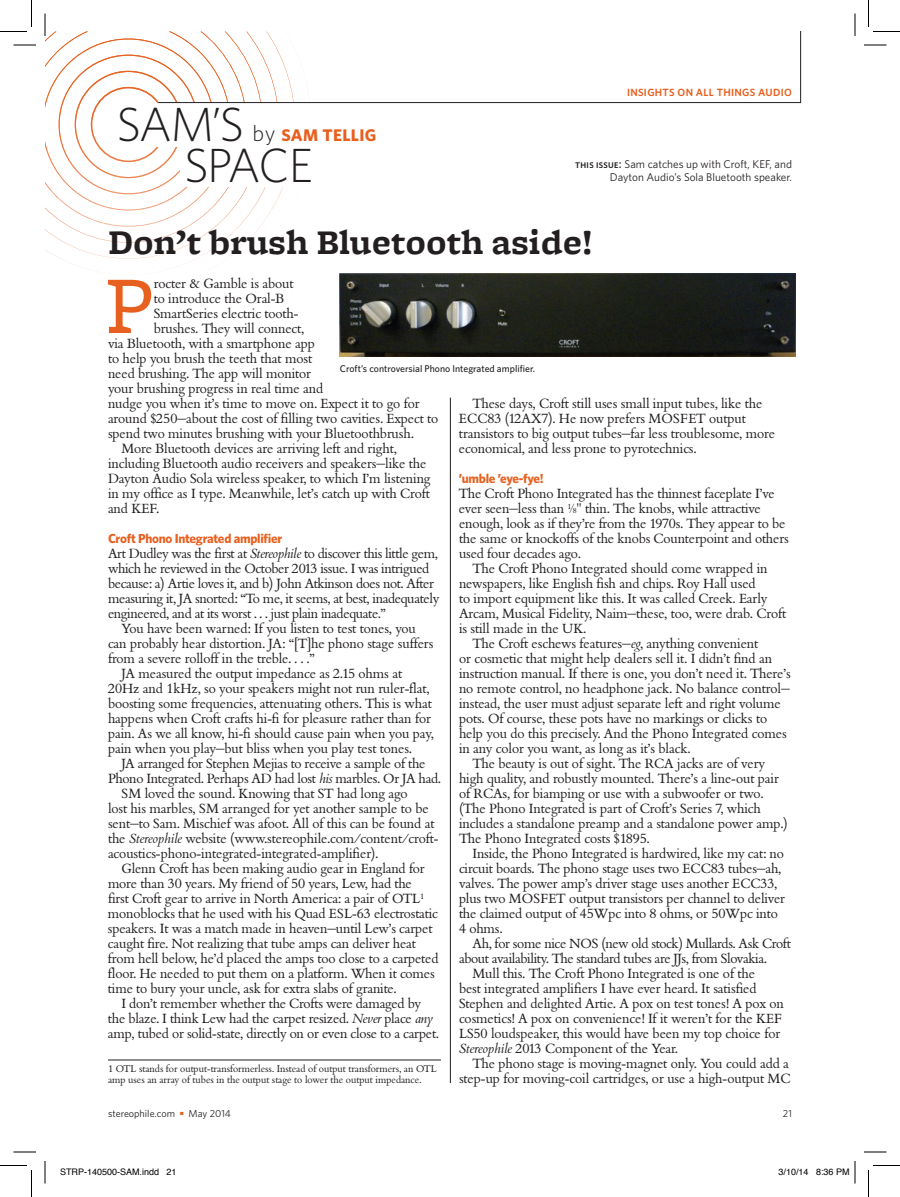
<style>
.page{position:relative;width:900px;height:1197px;background:#fff}
.page>*{position:absolute;margin:0;border:0;box-sizing:border-box;transform-origin:0 0}
.DEPT_BODY_DROP{font:85.05px "Freight Micro";color:#e7601f}
.DEPT_SECTHEAD1{font:300 48px/40.5px "Whitney";letter-spacing:-.04em;color:#231f20}
.DEPT_HEAD1{font:700 36px "Freight Micro";color:#231f20}
.DEPT_BYLINE{font:16.8px "Whitney Bold SC";letter-spacing:.02em;color:#e7601f}
.DEPT_BODY{font:13.05px/15px "Bembo BQ";letter-spacing:-.005em;color:#231f20}
.DEPT_BODY_FIRST{font:13.05px/15px "Bembo BQ";letter-spacing:-.025em;color:#231f20}
.DEPT_BODY_DROP-2{font:13.05px "Bembo BQ";letter-spacing:-.005em;color:#231f20}
.DEPT_BODY-2{font:13.05px/15px "Bembo BQ";letter-spacing:-.025em;color:#231f20}
.DEPT_SUBHEAD1{font:700 13.05px "Whitney";letter-spacing:-.02em;color:#e7601f}
.DEPT_DECK1{font:11.25px/12.8px "Whitney";color:#231f20;text-align:right}
.DEPT_SECTTAGLINE{font:600 10.5px "Whitney";letter-spacing:.03em;color:#e7601f}
.FOLIO{font:10.2px "Whitney";color:#231f20}
.PHOTO_CAPTION{font:500 9.75px "Whitney";color:#231f20}
.FOOTNOTE{font:9.45px/10.5px "Bembo BQ";color:#231f20}
.t1{font:9px "Helvetica";color:#000}
.s1{font-family:"Whitney";font-weight:300;font-size:22.5px;color:#231f20}
.s2{font-weight:600;font-size:8.25px}
.s3{font-family:"Whitney Medium SC";font-size:12px}
.s4{font-style:italic}
.s5{font-size:7.2px}
.s6{color:#e7601f}
</style>
<div class="page">
<img style="left:340px;top:273px;width:456px;height:84px">
<hr style="left:450px;top:398px;width:1px;height:685px;background:#231f20">
<svg style="left:45px;top:243px;width:200px;height:16px"></svg>
<svg style="left:354px;top:32px;width:447px;height:71px"></svg>
<hr style="left:108px;top:1060px;width:333px;height:1px;background:#231f20">
<svg style="left:14px;top:45px;width:22px;height:1px"></svg>
<svg style="left:864px;top:45px;width:22px;height:1px"></svg>
<svg style="left:14px;top:1152px;width:22px;height:1px"></svg>
<svg style="left:864px;top:1152px;width:22px;height:1px"></svg>
<svg style="left:45px;top:14px;width:309px;height:229px"></svg>
<svg style="left:45px;top:1161px;width:1px;height:23px"></svg>
<svg style="left:855px;top:14px;width:1px;height:22px"></svg>
<svg style="left:0;top:0;width:32px;height:32px"></svg>
<svg style="left:0;top:1165px;width:32px;height:32px"></svg>
<svg style="left:868px;top:0;width:32px;height:32px"></svg>
<svg style="left:868px;top:1165px;width:32px;height:32px"></svg>
<svg style="left:854px;top:1161px;width:2px;height:23px"></svg>
<p class="DEPT_SECTHEAD1" style="left:184px;top:103px;width:130px;text-indent:-68px">SAM’S<br>SPACE</p>
<p class="DEPT_BYLINE" style="left:252px;top:125px;width:126px"><span class="s1">by</span> SAM TELLIG</p>
<p class="DEPT_SECTTAGLINE" style="left:627px;top:86px;width:166px">INSIGHTS ON ALL THINGS AUDIO</p>
<p class="DEPT_DECK1" style="left:575px;top:158px;width:218px"><span class="s2">THIS ISSUE</span><span class="s3">:</span> Sam catches up with Croft, KEF, and<br>Dayton Audio’s Sola Bluetooth speaker.</p>
<p class="DEPT_HEAD1" style="left:108px;top:223px;width:486px">Don’t brush Bluetooth aside!</p>
<p class="DEPT_BODY_DROP" style="left:105px;top:259px;width:50px">P</p>
<p class="DEPT_BODY_DROP-2" style="left:154px;top:276px;width:141px">rocter &amp; Gamble is about</p>
<p class="DEPT_BODY_DROP-2" style="left:154px;top:291px;width:132px">to introduce the Oral-B</p>
<p class="DEPT_BODY_DROP-2" style="left:154px;top:306px;width:146px">SmartSeries electric tooth-</p>
<p class="DEPT_BODY_DROP-2" style="left:154px;top:321px;width:152px">brushes. They will connect,</p>
<p class="DEPT_BODY_DROP-2" style="left:108px;top:336px;width:208px">via Bluetooth, with a smartphone app</p>
<p class="DEPT_BODY_DROP-2" style="left:108px;top:351px;width:206px">to help you brush the teeth that most</p>
<p class="DEPT_BODY_DROP-2" style="left:108px;top:366px;width:205px">need brushing. The app will monitor</p>
<p class="DEPT_BODY_DROP-2" style="left:108px;top:381px;width:217px">your brushing progress in real time and</p>
<p class="DEPT_BODY_DROP-2" style="left:108px;top:396px;width:313px">nudge you when it’s time to move on. Expect it to go for</p>
<p class="DEPT_BODY_DROP-2" style="left:108px;top:411px;width:332px">around $250—about the cost of filling two cavities. Expect to</p>
<p class="DEPT_BODY_DROP-2" style="left:108px;top:426px;width:307px">spend two minutes brushing with your Bluetoothbrush.</p>
<p class="DEPT_BODY" style="left:108px;top:441px;width:324px;text-indent:14px">More Bluetooth devices are arriving left and right, including Bluetooth audio receivers and speakers—like the Dayton Audio Sola wireless speaker, to which I’m listening in my office as I type. Meanwhile, let’s catch up with Croft and KEF.</p>
<p class="DEPT_SUBHEAD1" style="left:108px;top:530px;width:176px">Croft Phono Integrated amplifier</p>
<p class="DEPT_BODY_FIRST" style="left:108px;top:546px;width:333px">Art Dudley was the first at <span class="s4">Stereophile</span> to discover this little gem, which he reviewed in the October 2013 issue. I was intrigued because: a) Artie loves it, and b) John Atkinson does not. After measuring it, JA snorted: “To me, it seems, at best, inadequately engineered, and at its worst . . . just plain inadequate.”</p>
<p class="DEPT_BODY" style="left:108px;top:621px;width:327px;text-indent:14px">You have been warned: If you listen to test tones, you can probably hear distortion. JA: “[T]he phono stage suffers from a severe rolloff in the treble. . . .”</p>
<p class="DEPT_BODY" style="left:108px;top:666px;width:327px;text-indent:14px">JA measured the output impedance as 2.15 ohms at 20Hz and 1kHz, so your speakers might not run ruler-flat, boosting some frequencies, attenuating others. This is what happens when Croft crafts hi-fi for pleasure rather than for pain. As we all know, hi-fi should cause pain when you pay, pain when you play—but bliss when you play test tones.</p>
<p class="DEPT_BODY" style="left:108px;top:756px;width:334px;text-align:center">JA arranged for Stephen Mejias to receive a sample of the<br>Phono Integrated. Perhaps AD had lost <span class="s4">his</span> marbles. Or JA had.</p>
<p class="DEPT_BODY" style="left:108px;top:786px;width:332px;text-indent:14px">SM loved the sound. Knowing that ST had long ago<br>lost his marbles, SM arranged for yet another sample to be sent—to Sam. Mischief was afoot. All of this can be found at the <span class="s4">Stereophile</span> website (www.stereophile.com/content/croft&shy;acoustics-phono-integrated-integrated-amplifier).</p>
<p class="DEPT_BODY" style="left:108px;top:861px;width:332px;text-indent:14px">Glenn Croft has been making audio gear in England for more than 30 years. My friend of 50 years, Lew, had the<br>first Croft gear to arrive in North America: a pair of OTL<sup>1 </sup>monoblocks that he used with his Quad ESL-63 electrostatic speakers. It was a match made in heaven—until Lew’s carpet caught fire. Not realizing that tube amps can deliver heat from hell below, he’d placed the amps too close to a carpeted floor. He needed to put them on a platform. When it comes time to bury your uncle, ask for extra slabs of granite.</p>
<p class="DEPT_BODY" style="left:108px;top:996px;width:332px;text-align:center">I don’t remember whether the Crofts were damaged by<br>the blaze. I think Lew had the carpet resized. <span class="s4">Never</span> place <span class="s4">any </span>amp, tubed or solid-state, directly on or even close to a carpet.</p>
<p class="PHOTO_CAPTION" style="left:340px;top:363px;width:197px">Croft’s controversial Phono Integrated amplifier.</p>
<p class="DEPT_BODY" style="left:459px;top:396px;width:318px;text-indent:14px">These days, Croft still uses small input tubes, like the ECC83 (12AX7). He now prefers MOSFET output transistors to big output tubes—far less troublesome, more economical, and less prone to pyrotechnics.</p>
<p class="DEPT_SUBHEAD1" style="left:459px;top:470px;width:86px">’umble ’eye-fye!</p>
<p class="DEPT_BODY_FIRST" style="left:459px;top:486px;width:331px">The Croft Phono Integrated has the thinnest faceplate I’ve ever seen—less than <sup>1</sup>⁄<span class="s5">8</span>" thin. The knobs, while attractive enough, look as if they’re from the 1970s. They appear to be the same or knockoffs of the knobs Counterpoint and others used four decades ago.</p>
<p class="DEPT_BODY" style="left:459px;top:561px;width:329px;text-indent:14px">The Croft Phono Integrated should come wrapped in newspapers, like English fish and chips. Roy Hall used<br>to import equipment like this. It was called Creek. Early Arcam, Musical Fidelity, Naim—these, too, were drab. Croft is still made in the UK.</p>
<p class="DEPT_BODY" style="left:459px;top:636px;width:333px;text-indent:14px">The Croft eschews features—<span class="s4">eg</span>, anything convenient<br>or cosmetic that might help dealers sell it. I didn’t find an instruction manual. If there is one, you don’t need it. There’s no remote control, no headphone jack. No balance control— instead, the user must adjust separate left and right volume pots. Of course, these pots have no markings or clicks to help you do this precisely. And the Phono Integrated comes in any color you want, as long as it’s black.</p>
<p class="DEPT_BODY" style="left:459px;top:756px;width:330px;text-indent:14px">The beauty is out of sight. The RCA jacks are of very high quality, and robustly mounted. There’s a line-out pair of RCAs, for biamping or use with a subwoofer or two. (The Phono Integrated is part of Croft’s Series 7, which includes a standalone preamp and a standalone power amp.)<br>The Phono Integrated costs $1895.</p>
<p class="DEPT_BODY" style="left:459px;top:846px;width:328px;text-indent:14px">Inside, the Phono Integrated is hardwired, like my cat: no circuit boards. The phono stage uses two ECC83 tubes—ah, valves. The power amp’s driver stage uses another ECC33, plus two MOSFET output transistors per channel to deliver the claimed output of 45Wpc into 8 ohms, or 50Wpc into 4 ohms.</p>
<p class="DEPT_BODY-2" style="left:459px;top:936px;width:333px;text-indent:14px">Ah, for some nice NOS (new old stock) Mullards. Ask Croft about availability. The standard tubes are JJs, from Slovakia.</p>
<p class="DEPT_BODY" style="left:459px;top:966px;width:326px;text-indent:14px">Mull this. The Croft Phono Integrated is one of the<br>best integrated amplifiers I have ever heard. It satisfied Stephen and delighted Artie. A pox on test tones! A pox on cosmetics! A pox on convenience! If it weren’t for the KEF LS50 loudspeaker, this would have been my top choice for <span class="s4">Stereophile</span> 2013 Component of the Year.</p>
<p class="DEPT_BODY" style="left:459px;top:1056px;width:333px;text-align:right">The phono stage is moving-magnet only. You could add a step-up for moving-coil cartridges, or use a high-output MC</p>
<p class="FOOTNOTE" style="left:108px;top:1064px;width:330px">1 OTL stands for output-transformerless. Instead of output transformers, an OTL amp uses an array of tubes in the output stage to lower the output impedance.</p>
<p class="FOLIO" style="left:108px;top:1107px;width:68px">stereophile.com</p>
<p class="FOLIO" style="left:180px;top:1107px;width:52px"><span class="s6">■</span> May 2014</p>
<p class="FOLIO" style="left:783px;top:1107px;width:11px">21</p>
<p class="t1" style="left:60px;top:1164px;width:118px">STRP-140500-SAM.indd 21</p>
<p class="t1" style="left:778px;top:1164px;width:73px">3/10/14 8:36 PM</p>
</div>
